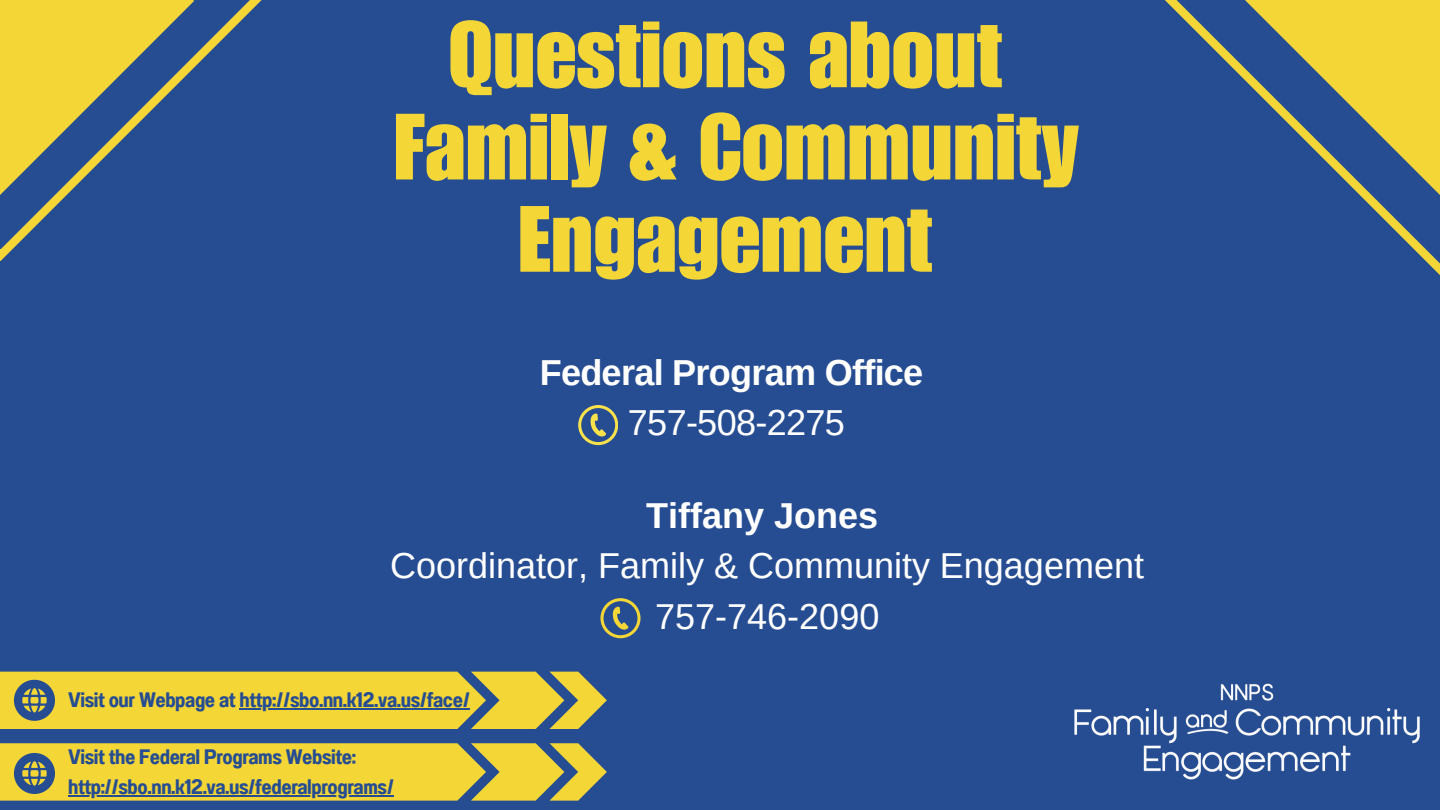
<style>
.page{position:relative;width:1440px;height:810px;background:#264d92}
.page>*{position:absolute;margin:0;border:0;box-sizing:border-box;transform-origin:0 0}
.t1{font:92px/92.2px "Impact LT Std";color:#f4d636;text-align:center}
.t2{font:700 36.1px/50.2px "Arimo";letter-spacing:-.02em;color:#fff;text-align:center}
.t3{font:36px/50.2px "Arimo";color:#fff;text-align:center}
.t4{font:21px "Anantason Bold Wd 75";letter-spacing:-.02em;color:#264d92}
.s1{font-weight:400}
.s2{font-weight:700}
</style>
<div class="page">
<svg style="left:0;top:672px;width:607px;height:57px;background:#e0c93e"></svg>
<svg style="left:578px;top:405px;width:40px;height:40px"></svg>
<svg style="left:600px;top:598px;width:40px;height:40px"></svg>
<hr style="left:240px;top:708px;width:230px;height:2px;background:#264d92">
<svg style="left:0;top:743px;width:607px;height:58px;background:#ddc73f"></svg>
<svg style="left:1165px;top:0;width:275px;height:275px"></svg>
<svg style="left:1231px;top:0;width:209px;height:195px"></svg>
<svg style="left:0;top:0;width:261px;height:261px"></svg>
<img style="left:1074px;top:683px;width:346px;height:97px">
<hr style="left:68px;top:795px;width:326px;height:2px;background:#264d92">
<h2 class="t1" style="left:394px;top:21px;width:686px">Questions about<br>Family &amp; Community<br>Engagement</h2>
<h2 class="t2" style="left:540px;top:347px;width:385px">Federal Program Office<br><span class="s1">757-508-2275</span></h2>
<p class="t3" style="left:390px;top:491px;width:755px"><span class="s2">Tiffany Jones<br></span>Coordinator, Family &amp; Community Engagement<br>757-746-2090</p>
<h1 class="t4" style="left:68px;top:687px;width:404px">Visit our Webpage at http://sbo.nn.k12.va.us/face/</h1>
<p class="t4" style="left:68px;top:745px;width:290px">Visit the Federal Programs Website:</p>
<p class="t4" style="left:68px;top:774px;width:328px">http://sbo.nn.k12.va.us/federalprograms/</p>
</div>
